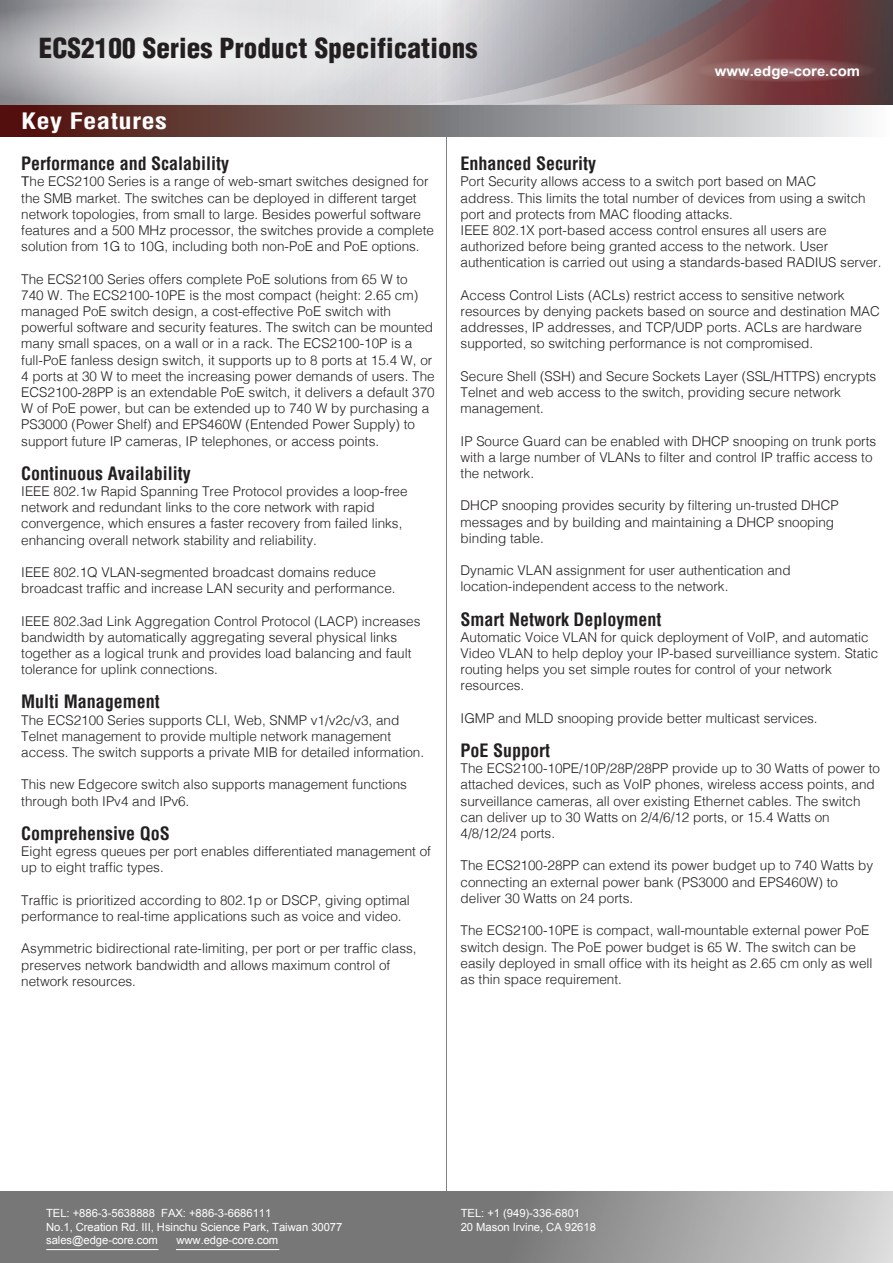
<style>
.page{position:relative;width:893px;height:1263px;background:#fff}
.page>*{position:absolute;margin:0;border:0;box-sizing:border-box;transform-origin:0 0}
.t1{font:900 condensed 27px "Helvetica";letter-spacing:.005em;color:#231f20}
.t2{font:700 condensed 22.05px "Helvetica";letter-spacing:.01em;color:#fff;scale:1.22 1}
.t3{font:700 condensed 18px "Helvetica";color:#231f20}
.t4{font:700 14.1px "Arial";color:#fff;scale:1.06 1}
.t5{font:300 13.5px/16.2px "Helvetica";color:#231f20}
.t6{font:11.25px/13.5px "Arial";letter-spacing:-.005em;color:#fff}
.s1{font-family:"Arial";font-weight:400}
</style>
<div class="page">
<hr style="left:446px;top:129px;width:1px;height:1070px;background:#808180">
<svg style="left:0;top:105px;width:862px;height:31px;background:#8a7978"></svg>
<svg style="left:0;top:0;width:403px;height:105px;background:#d4d4d6"></svg>
<svg style="left:409px;top:0;width:81px;height:105px;background:#d7d7da"></svg>
<svg style="left:490px;top:0;width:403px;height:105px;background:#8b7175"></svg>
<svg style="left:695px;top:58px;width:182px;height:24px;background:#8a595b"></svg>
<div style="left:0;top:1191px;width:893px;height:72px;background:#787777"></div>
<svg style="left:541px;top:1191px;width:352px;height:72px;background:#adacac"></svg>
<hr style="left:176px;top:1249px;width:103px;height:1px;background:#fff">
<svg style="left:46px;top:1249px;width:148px;height:2px"></svg>
<h1 class="t1" style="left:39px;top:31px;width:440px">ECS2100 Series Product Specifications</h1>
<h2 class="t2" style="left:21px;top:107px;width:121px">Key Features</h2>
<p class="t4" style="left:715px;top:61px;width:139px">www.edge-core.com</p>
<h3 class="t3" style="left:21px;top:152px;width:210px">Performance and Scalability</h3>
<p class="t5" style="left:21px;top:173px;width:414px"><span class="s1">T</span>he ECS2100 Series is a range of web-smart switches designed for the SMB market. The switches can be deployed in different target network topologies, from small to large. Besides powerful software features and a 500 MHz processor, the switches provide a complete solution from 1G to 10G, including both non-PoE and PoE options.</p>
<p class="t5" style="left:21px;top:270px;width:415px">The ECS2100 Series offers complete PoE solutions from 65 W to<br>740 W. The ECS2100-10PE is the most compact (height: 2.65 cm) managed PoE switch design, a cost-effective PoE switch with powerful software and security features. The switch can be mounted many small spaces, on a wall or in a rack. The ECS2100-10P is a full-PoE fanless design switch, it supports up to 8 ports at 15.4 W, or 4 ports at 30 W to meet the increasing power demands of users. The ECS2100-28PP is an extendable PoE switch, it delivers a default 370<br>W of PoE power, but can be extended up to 740 W by purchasing a PS3000 (Power Shelf) and EPS460W (Entended Power Supply) to support future IP cameras, IP telephones, or access points.</p>
<h3 class="t3" style="left:21px;top:461px;width:171px">Continuous Availability</h3>
<p class="t5" style="left:21px;top:482px;width:388px">IEEE 802.1w Rapid Spanning Tree Protocol provides a loop-free network and redundant links to the core network with rapid convergence, which ensures a faster recovery from failed links, enhancing overall network stability and reliability.</p>
<p class="t5" style="left:21px;top:563px;width:376px">IEEE 802.1Q VLAN-segmented broadcast domains reduce broadcast traffic and increase LAN security and performance.</p>
<p class="t5" style="left:21px;top:612px;width:401px">IEEE 802.3ad Link Aggregation Control Protocol (LACP) increases bandwidth by automatically aggregating several physical links together as a logical trunk and provides load balancing and fault tolerance for uplink connections.</p>
<h3 class="t3" style="left:21px;top:690px;width:140px">Multi Management</h3>
<p class="t5" style="left:21px;top:711px;width:404px">The ECS2100 Series supports CLI, Web, SNMP v1/v2c/v3, and<br>Telnet management to provide multiple network management access. The switch supports a private MIB for detailed information.</p>
<p class="t5" style="left:21px;top:776px;width:387px">This new Edgecore switch also supports management functions through both IPv4 and IPv6.</p>
<h3 class="t3" style="left:21px;top:821px;width:150px">Comprehensive QoS</h3>
<p class="t5" style="left:21px;top:842px;width:411px">Eight egress queues per port enables differentiated management of up to eight traffic types.</p>
<p class="t5" style="left:21px;top:891px;width:390px">Traffic is prioritized according to 802.1p or DSCP, giving optimal performance to real-time applications such as voice and video.</p>
<p class="t5" style="left:21px;top:940px;width:397px">Asymmetric bidirectional rate-limiting, per port or per traffic class, preserves network bandwidth and allows maximum control of network resources.</p>
<h3 class="t3" style="left:461px;top:152px;width:137px">Enhanced Security</h3>
<p class="t5" style="left:461px;top:173px;width:422px">Port Security allows access to a switch port based on MAC<br>address. This limits the total number of devices from using a switch port and protects from MAC flooding attacks.<br>IEEE 802.1X port-based access control ensures all users are authorized before being granted access to the network. User authentication is carried out using a standards-based RADIUS server.</p>
<p class="t5" style="left:461px;top:286px;width:421px">Access Control Lists (ACLs) restrict access to sensitive network resources by denying packets based on source and destination MAC addresses, IP addresses, and TCP/UDP ports. ACLs are hardware supported, so switching performance is not compromised.</p>
<p class="t5" style="left:461px;top:367px;width:417px">Secure Shell (SSH) and Secure Sockets Layer (SSL/HTTPS) encrypts<br>Telnet and web access to the switch, providing secure network management.</p>
<p class="t5" style="left:461px;top:432px;width:417px">IP Source Guard can be enabled with DHCP snooping on trunk ports with a large number of VLANs to filter and control IP traffic access to the network.</p>
<p class="t5" style="left:461px;top:497px;width:380px">DHCP snooping provides security by filtering un-trusted DHCP messages and by building and maintaining a DHCP snooping binding table.</p>
<p class="t5" style="left:461px;top:562px;width:332px">Dynamic VLAN assignment for user authentication and location-independent access to the network.</p>
<h3 class="t3" style="left:461px;top:607px;width:203px">Smart Network Deployment</h3>
<p class="t5" style="left:461px;top:628px;width:419px">Automatic Voice VLAN for quick deployment of VoIP, and automatic Video VLAN to help deploy your IP-based surveilliance system. Static routing helps you set simple routes for control of your network resources.</p>
<p class="t5" style="left:461px;top:709px;width:359px">IGMP and MLD snooping provide better multicast services.</p>
<h3 class="t3" style="left:461px;top:739px;width:91px">PoE Support</h3>
<p class="t5" style="left:461px;top:760px;width:421px">The ECS2100-10PE/10P/28P/28PP provide up to 30 Watts of power to attached devices, such as VoIP phones, wireless access points, and surveillance cameras, all over existing Ethernet cables. The switch can deliver up to 30 Watts on 2/4/6/12 ports, or 15.4 Watts on 4/8/12/24 ports.</p>
<p class="t5" style="left:461px;top:857px;width:414px">The ECS2100-28PP can extend its power budget up to 740 Watts by connecting an external power bank (PS3000 and EPS460W) to deliver 30 Watts on 24 ports.</p>
<p class="t5" style="left:461px;top:922px;width:413px">The ECS2100-10PE is compact, wall-mountable external power PoE switch design. The PoE power budget is 65 W. The switch can be easily deployed in small office with its height as 2.65 cm only as well as thin space requirement.</p>
<p class="t6" style="left:46px;top:1207px;width:298px">TEL: +886-3-5638888 FAX: +886-3-6686111<br>No.1, Creation Rd. III, Hsinchu Science Park, Taiwan 30077 sales@edge-core.com</p>
<p class="t6" style="left:176px;top:1234px;width:103px">www.edge-core.com</p>
<p class="t6" style="left:461px;top:1207px;width:137px">TEL: +1 (949)-336-6801<br>20 Mason Irvine, CA 92618</p>
</div>
